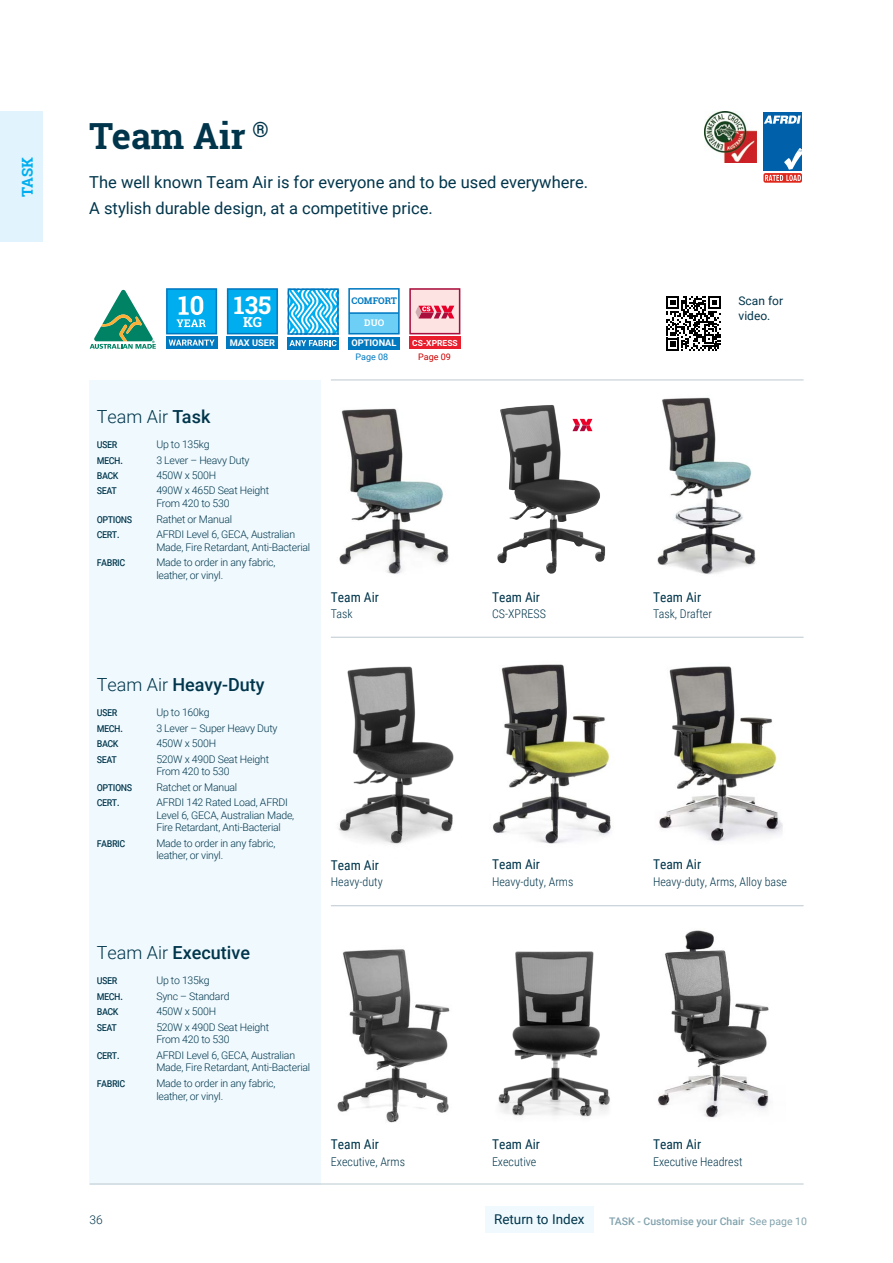
<style>
.page{position:relative;width:893px;height:1263px;background:#fff}
.page>*{position:absolute;margin:0;border:0;box-sizing:border-box;transform-origin:0 0}
.t1{font:700 36px "Roboto Slab";color:#00354b}
.t2{font:700 24.6px "Roboto Slab";color:#fff}
.t3{font:500 18px "Roboto";color:#00354b}
.t4{font:300 18px "Roboto";color:#00354b}
.t5{font:16.5px/25.5px "Roboto";color:#00354b}
.t6{font:700 15px "Roboto Slab";color:#00aeef}
.t7{font:700 13.8px "Roboto Slab";color:#fff}
.t8{font:13.5px "Roboto Condensed";color:#00354b}
.t9{font:13.5px "Roboto";color:#00354b}
.t10{font:300 12px "Roboto Condensed";color:#00354b}
.t11{font:12px "Roboto Condensed";letter-spacing:-.04em;color:#00354b}
.t12{font:12px/14.4px "Roboto";color:#00354b}
.t13{font:300 12px "Roboto";color:#00354b}
.t14{font:300 10.5px/12.6px "Roboto";letter-spacing:-.02em;color:#00354b}
.t15{font:500 10.5px "Roboto";color:#82a2ad}
.t16{font:700 9.3px "Roboto";color:#fff}
.t17{font:700 9.3px "Roboto Slab";color:#0079c1}
.t18{font:700 9.3px "Roboto Slab";color:#fff}
.t19{font:9px "Roboto";color:#0079c1}
.t20{font:9px "Roboto";color:#c00}
.t21{font:700 8.4px "Roboto";color:#fff}
.s1{font-weight:500}
.s2{font-weight:300}
.s3{font-weight:400}
</style>
<div class="page">
<div style="left:89px;top:380px;width:231px;height:804px;background:#eff9fe"></div>
<hr style="left:331px;top:637px;width:473px;height:1px;background:#bcc9d0">
<hr style="left:331px;top:380px;width:473px;height:1px;background:#bcc9d0">
<hr style="left:331px;top:905px;width:473px;height:1px;background:#bcc9d0">
<hr style="left:90px;top:1184px;width:714px;height:1px;background:#bcc9d0">
<div style="left:764px;top:113px;width:38px;height:58px;background:#0060a9"></div>
<svg style="left:764px;top:116px;width:37px;height:8px"></svg>
<div style="left:763px;top:173px;width:39px;height:10px;background:#df271c;border-radius:2px"></div>
<svg style="left:765px;top:148px;width:37px;height:33px"></svg>
<img style="left:705px;top:112px;width:51px;height:51px">
<svg style="left:89px;top:289px;width:67px;height:60px"></svg>
<div style="left:166px;top:337px;width:51px;height:12px;background:#0079c1"></div>
<svg style="left:169px;top:340px;width:46px;height:6px"></svg>
<svg style="left:166px;top:288px;width:51px;height:46px"></svg>
<svg style="left:227px;top:288px;width:51px;height:46px"></svg>
<div style="left:227px;top:337px;width:51px;height:12px;background:#0079c1"></div>
<div style="left:288px;top:337px;width:51px;height:13px;background:#0079c1"></div>
<svg style="left:288px;top:288px;width:51px;height:58px"></svg>
<svg style="left:348px;top:288px;width:52px;height:46px"></svg>
<div style="left:348px;top:337px;width:52px;height:12px;background:#0079c1"></div>
<hr style="left:349px;top:312px;width:50px;height:2px;background:#0079c1">
<div style="left:409px;top:337px;width:51px;height:12px;background:#ea1d2c"></div>
<svg style="left:409px;top:288px;width:51px;height:46px"></svg>
<img style="left:659px;top:666px;width:124px;height:176px">
<img style="left:492px;top:791px;width:119px;height:53px">
<img style="left:501px;top:664px;width:109px;height:127px">
<img style="left:498px;top:951px;width:112px;height:166px">
<img style="left:339px;top:408px;width:110px;height:166px">
<img style="left:338px;top:666px;width:116px;height:178px">
<img style="left:337px;top:949px;width:113px;height:174px">
<img style="left:657px;top:397px;width:99px;height:177px">
<img style="left:497px;top:405px;width:104px;height:169px">
<svg style="left:571px;top:419px;width:21px;height:12px"></svg>
<img style="left:658px;top:930px;width:111px;height:188px">
<svg style="left:666px;top:296px;width:55px;height:55px"></svg>
<div style="left:485px;top:1206px;width:109px;height:27px;background:#eff9fe"></div>
<div style="left:0;top:112px;width:43px;height:130px;background:#e1f4fd"></div>
<h3 class="t6" style="left:17px;top:197px;width:42px;rotate:-90deg">TASK</h3>
<h1 class="t1" style="left:89px;top:112px;width:181px">Team Air <sup>®</sup></h1>
<h3 class="t5" style="left:89px;top:169px;width:500px">The well known Team Air is for everyone and to be used everywhere.<br>A stylish durable design, at a competitive price.</h3>
<h2 class="t2" style="left:234px;top:288px;width:39px">135</h2>
<h3 class="t7" style="left:243px;top:313px;width:21px">KG</h3>
<p class="t16" style="left:230px;top:337px;width:47px">MAX USER</p>
<h3 class="t4" style="left:97px;top:404px;width:115px">Team Air <span class="s1">Task</span></h3>
<p class="t11" style="left:97px;top:435px;width:22px">User</p>
<p class="t14" style="left:156px;top:438px;width:55px">Up to 135kg</p>
<p class="t11" style="left:97px;top:451px;width:28px">Mech.</p>
<p class="t14" style="left:156px;top:453px;width:95px">3 Lever – Heavy Duty</p>
<p class="t11" style="left:97px;top:466px;width:23px">Back</p>
<p class="t14" style="left:156px;top:469px;width:61px">450W x 500H</p>
<p class="t11" style="left:97px;top:482px;width:22px">Seat</p>
<p class="t14" style="left:156px;top:484px;width:114px">490W x 465D Seat Height<br>From 420 to 530</p>
<p class="t11" style="left:97px;top:510px;width:37px">Options</p>
<p class="t14" style="left:156px;top:512px;width:77px">Rathet or Manual</p>
<p class="t11" style="left:97px;top:525px;width:25px">cert.</p>
<p class="t14" style="left:156px;top:528px;width:155px">AFRDI Level 6, GECA, Australian<br>Made, Fire Retardant, Anti-Bacterial</p>
<p class="t11" style="left:97px;top:553px;width:30px">Fabric</p>
<p class="t14" style="left:156px;top:556px;width:121px">Made to order in any fabric, leather, or vinyl.</p>
<p class="t17" style="left:351px;top:294px;width:47px">COMFORT</p>
<p class="t18" style="left:364px;top:316px;width:21px">DUO</p>
<p class="t16" style="left:351px;top:337px;width:47px">OPTIONAL</p>
<p class="t21" style="left:412px;top:337px;width:47px">CS-XPRESS</p>
<p class="t20" style="left:418px;top:351px;width:34px">Page 09</p>
<p class="t19" style="left:355px;top:351px;width:34px">Page 08</p>
<p class="t8" style="left:331px;top:587px;width:50px">Team Air</p>
<p class="t10" style="left:331px;top:605px;width:23px">Task</p>
<h3 class="t3" style="left:97px;top:672px;width:169px"><span class="s2">Team Air</span> Heavy-Duty</h3>
<p class="t11" style="left:97px;top:703px;width:22px">User</p>
<p class="t14" style="left:156px;top:706px;width:55px">Up to 160kg</p>
<p class="t11" style="left:97px;top:719px;width:28px">Mech.</p>
<p class="t14" style="left:156px;top:721px;width:123px">3 Lever – Super Heavy Duty</p>
<p class="t11" style="left:97px;top:734px;width:23px">Back</p>
<p class="t14" style="left:156px;top:737px;width:61px">450W x 500H</p>
<p class="t11" style="left:97px;top:750px;width:22px">Seat</p>
<p class="t14" style="left:156px;top:752px;width:114px">520W x 490D Seat Height<br>From 420 to 530</p>
<p class="t11" style="left:97px;top:778px;width:37px">Options</p>
<p class="t14" style="left:156px;top:780px;width:83px">Ratchet or Manual</p>
<p class="t11" style="left:97px;top:793px;width:25px">cert.</p>
<p class="t14" style="left:156px;top:796px;width:139px">AFRDI 142 Rated Load, AFRDI<br>Level 6, GECA, Australian Made,<br>Fire Retardant, Anti-Bacterial</p>
<p class="t11" style="left:97px;top:834px;width:30px">Fabric</p>
<p class="t14" style="left:156px;top:836px;width:121px">Made to order in any fabric, leather, or vinyl.</p>
<p class="t8" style="left:331px;top:855px;width:50px">Team Air</p>
<p class="t10" style="left:331px;top:874px;width:53px">Heavy-duty</p>
<h3 class="t3" style="left:97px;top:940px;width:155px"><span class="s2">Team Air</span> Executive</h3>
<p class="t11" style="left:97px;top:972px;width:22px">User</p>
<p class="t14" style="left:156px;top:974px;width:55px">Up to 135kg</p>
<p class="t11" style="left:97px;top:987px;width:28px">Mech.</p>
<p class="t14" style="left:156px;top:989px;width:75px">Sync – Standard</p>
<p class="t11" style="left:97px;top:1002px;width:23px">Back</p>
<p class="t14" style="left:156px;top:1005px;width:61px">450W x 500H</p>
<p class="t11" style="left:97px;top:1018px;width:22px">Seat</p>
<p class="t14" style="left:156px;top:1020px;width:114px">520W x 490D Seat Height<br>From 420 to 530</p>
<p class="t11" style="left:97px;top:1046px;width:25px">cert.</p>
<p class="t14" style="left:156px;top:1048px;width:155px">AFRDI Level 6, GECA, Australian<br>Made, Fire Retardant, Anti-Bacterial</p>
<p class="t11" style="left:97px;top:1074px;width:30px">Fabric</p>
<p class="t14" style="left:156px;top:1076px;width:121px">Made to order in any fabric, leather, or vinyl.</p>
<p class="t8" style="left:331px;top:1135px;width:50px">Team Air</p>
<p class="t10" style="left:331px;top:1153px;width:76px">Executive, Arms</p>
<p class="t8" style="left:492px;top:587px;width:50px">Team Air</p>
<p class="t10" style="left:492px;top:605px;width:55px">CS-XPRESS</p>
<p class="t8" style="left:492px;top:855px;width:50px">Team Air</p>
<p class="t10" style="left:492px;top:873px;width:83px">Heavy-duty, Arms</p>
<p class="t8" style="left:492px;top:1135px;width:50px">Team Air</p>
<p class="t10" style="left:492px;top:1153px;width:46px">Executive</p>
<p class="t12" style="left:738px;top:293px;width:46px">Scan for video.</p>
<p class="t8" style="left:653px;top:587px;width:50px">Team Air</p>
<p class="t10" style="left:653px;top:605px;width:60px">Task, Drafter</p>
<p class="t8" style="left:653px;top:855px;width:50px">Team Air</p>
<p class="t10" style="left:653px;top:873px;width:135px">Heavy-duty, Arms, Alloy base</p>
<p class="t8" style="left:653px;top:1135px;width:50px">Team Air</p>
<p class="t10" style="left:653px;top:1153px;width:91px">Executive Headrest</p>
<p class="t9" style="left:494px;top:1209px;width:92px">Return to Index</p>
<p class="t13" style="left:90px;top:1212px;width:15px">36</p>
<p class="t15" style="left:609px;top:1214px;width:199px">TASK - Customise your Chair <span class="s3">See page 10</span></p>
</div>
